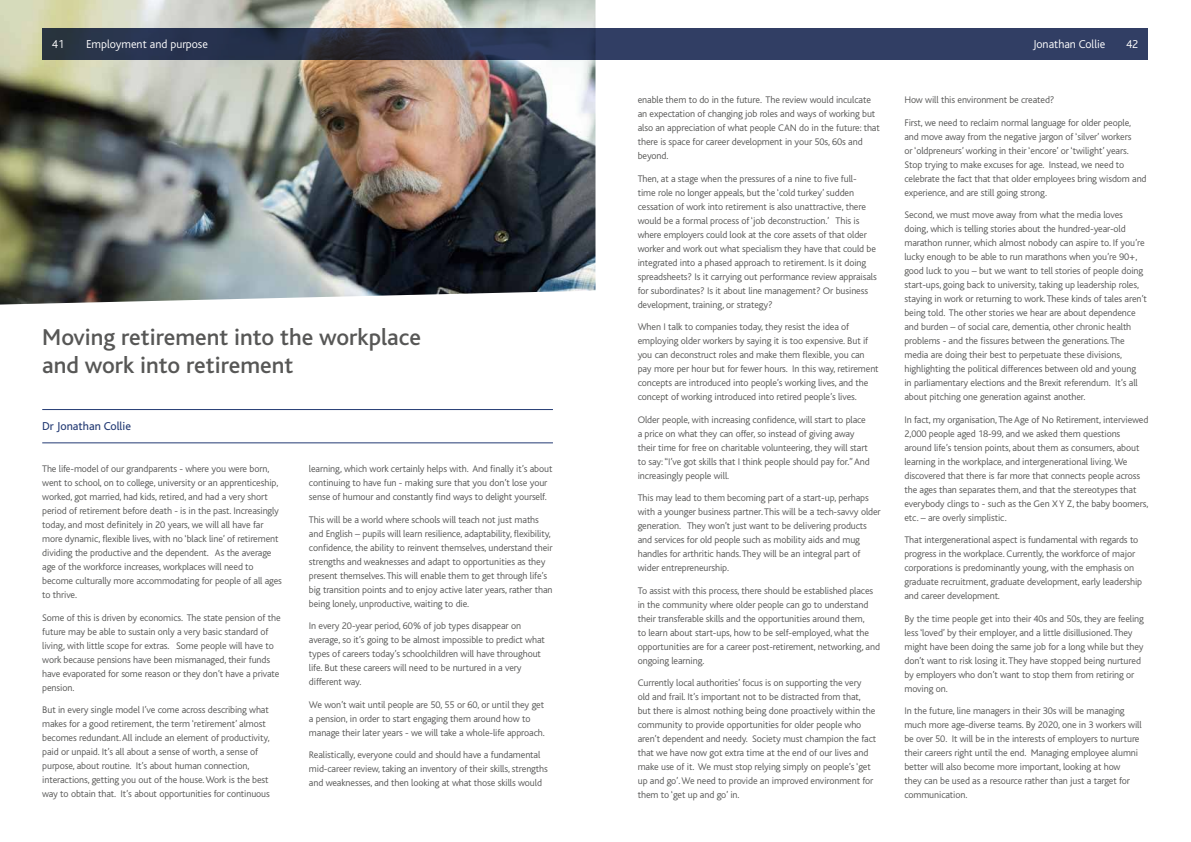
<style>
.page{position:relative;width:1191px;height:842px;background:#fff}
.page>*{position:absolute;margin:0;border:0;box-sizing:border-box;transform-origin:0 0}
.t1{font:500 24px/28px "Bliss";color:#575756}
.t2{font:300 12px "Bliss";color:#fff}
.t3{font:12px "Bliss";color:#243b74}
.t4{font:300 10px/14px "Bliss";letter-spacing:-.01em;color:#575756}
</style>
<div class="page">
<hr style="left:42px;top:409px;width:511px;height:1px;background:#243b74">
<hr style="left:42px;top:443px;width:511px;height:1px;background:#243b74">
<img style="left:0;top:0;width:595px;height:305px">
<svg style="left:42px;top:28px;width:1106px;height:32px;background:#2c3756"></svg>
<p class="t2" style="left:52px;top:38px;width:14px">41</p>
<p class="t2" style="left:86px;top:38px;width:123px">Employment and purpose</p>
<p class="t2" style="left:1033px;top:38px;width:74px">Jonathan Collie</p>
<p class="t2" style="left:1126px;top:38px;width:14px">42</p>
<h1 class="t1" style="left:42px;top:324px;width:380px">Moving retirement into the workplace and work into retirement</h1>
<p class="t3" style="left:42px;top:420px;width:90px">Dr Jonathan Collie</p>
<p class="t4" style="left:42px;top:462px;width:241px">The life-model of our grandparents - where you were born, went to school, on to college, university or an apprenticeship, worked, got married, had kids, retired, and had a very short period of retirement before death - is in the past. Increasingly today, and most definitely in 20 years, we will all have far more dynamic, flexible lives, with no ‘black line’ of retirement dividing the productive and the dependent. As the average age of the workforce increases, workplaces will need to become culturally more accommodating for people of all ages to thrive.</p>
<p class="t4" style="left:42px;top:610px;width:240px">Some of this is driven by economics. The state pension of the future may be able to sustain only a very basic standard of living, with little scope for extras. Some people will have to work because pensions have been mismanaged, their funds have evaporated for some reason or they don’t have a private pension.</p>
<p class="t4" style="left:42px;top:703px;width:229px">But in every single model I’ve come across describing what makes for a good retirement, the term ‘retirement’ almost becomes redundant. All include an element of productivity, paid or unpaid. It’s all about a sense of worth, a sense of purpose, about routine. It’s about human connection, interactions, getting you out of the house. Work is the best way to obtain that. It’s about opportunities for continuous</p>
<p class="t4" style="left:309px;top:462px;width:245px">learning, which work certainly helps with. And finally it’s about continuing to have fun - making sure that you don’t lose your sense of humour and constantly find ways to delight yourself.</p>
<p class="t4" style="left:309px;top:512px;width:245px">This will be a world where schools will teach not just maths and English – pupils will learn resilience, adaptability, flexibility, confidence, the ability to reinvent themselves, understand their strengths and weaknesses and adapt to opportunities as they present themselves. This will enable them to get through life’s big transition points and to enjoy active later years, rather than being lonely, unproductive, waiting to die.</p>
<p class="t4" style="left:309px;top:619px;width:237px">In every 20-year period, 60% of job types disappear on average, so it’s going to be almost impossible to predict what types of careers today’s schoolchildren will have throughout life. But these careers will need to be nurtured in a very different way.</p>
<p class="t4" style="left:309px;top:697px;width:237px">We won’t wait until people are 50, 55 or 60, or until they get a pension, in order to start engaging them around how to manage their later years - we will take a whole-life approach.</p>
<p class="t4" style="left:309px;top:748px;width:240px">Realistically, everyone could and should have a fundamental mid-career review, taking an inventory of their skills, strengths and weaknesses, and then looking at what those skills would</p>
<p class="t4" style="left:638px;top:93px;width:244px">enable them to do in the future. The review would inculcate an expectation of changing job roles and ways of working but also an appreciation of what people CAN do in the future: that there is space for career development in your 50s, 60s and beyond.</p>
<p class="t4" style="left:638px;top:171px;width:241px">Then, at a stage when the pressures of a nine to five full&shy;time role no longer appeals, but the ‘cold turkey’ sudden cessation of work into retirement is also unattractive, there would be a formal process of ‘job deconstruction.’ This is where employers could look at the core assets of that older worker and work out what specialism they have that could be integrated into a phased approach to retirement. Is it doing spreadsheets? Is it carrying out performance review appraisals for subordinates? Is it about line management? Or business development, training, or strategy?</p>
<p class="t4" style="left:638px;top:320px;width:242px">When I talk to companies today, they resist the idea of employing older workers by saying it is too expensive. But if you can deconstruct roles and make them flexible, you can pay more per hour but for fewer hours. In this way, retirement concepts are introduced into people’s working lives, and the concept of working introduced into retired people’s lives.</p>
<p class="t4" style="left:638px;top:412px;width:234px">Older people, with increasing confidence, will start to place a price on what they can offer, so instead of giving away their time for free on charitable volunteering, they will start to say: “I’ve got skills that I think people should pay for.” And increasingly people will.</p>
<p class="t4" style="left:638px;top:491px;width:244px">This may lead to them becoming part of a start-up, perhaps with a younger business partner. This will be a tech-savvy older generation. They won’t just want to be delivering products and services for old people such as mobility aids and mug handles for arthritic hands. They will be an integral part of wider entrepreneurship.</p>
<p class="t4" style="left:638px;top:583px;width:244px">To assist with this process, there should be established places in the community where older people can go to understand their transferable skills and the opportunities around them,<br>to learn about start-ups, how to be self-employed, what the opportunities are for a career post-retirement, networking, and ongoing learning.</p>
<p class="t4" style="left:638px;top:676px;width:240px">Currently local authorities’ focus is on supporting the very<br>old and frail. It’s important not to be distracted from that, but there is almost nothing being done proactively within the community to provide opportunities for older people who aren’t dependent and needy. Society must champion the fact that we have now got extra time at the end of our lives and make use of it. We must stop relying simply on people’s ‘get up and go’. We need to provide an improved environment for them to ‘get up and go’ in.</p>
<p class="t4" style="left:904px;top:93px;width:151px">How will this environment be created?</p>
<p class="t4" style="left:904px;top:115px;width:244px">First, we need to reclaim normal language for older people, and move away from the negative jargon of ‘silver’ workers<br>or ‘oldpreneurs’ working in their ‘encore’ or ‘twilight’ years.<br>Stop trying to make excuses for age. Instead, we need to celebrate the fact that that older employees bring wisdom and experience, and are still going strong.</p>
<p class="t4" style="left:904px;top:208px;width:244px">Second, we must move away from what the media loves doing, which is telling stories about the hundred-year-old marathon runner, which almost nobody can aspire to. If you’re lucky enough to be able to run marathons when you’re 90+, good luck to you – but we want to tell stories of people doing start-ups, going back to university, taking up leadership roles, staying in work or returning to work. These kinds of tales aren’t being told. The other stories we hear are about dependence and burden – of social care, dementia, other chronic health problems - and the fissures between the generations. The media are doing their best to perpetuate these divisions, highlighting the political differences between old and young<br>in parliamentary elections and the Brexit referendum. It’s all about pitching one generation against another.</p>
<p class="t4" style="left:904px;top:412px;width:245px">In fact, my organisation, The Age of No Retirement, interviewed 2,000 people aged 18-99, and we asked them questions around life’s tension points, about them as consumers, about learning in the workplace, and intergenerational living. We discovered that there is far more that connects people across the ages than separates them, and that the stereotypes that everybody clings to - such as the Gen X Y Z, the baby boomers, etc. – are overly simplistic.</p>
<p class="t4" style="left:904px;top:533px;width:239px">That intergenerational aspect is fundamental with regards to progress in the workplace. Currently, the workforce of major corporations is predominantly young, with the emphasis on graduate recruitment, graduate development, early leadership and career development.</p>
<p class="t4" style="left:904px;top:611px;width:241px">By the time people get into their 40s and 50s, they are feeling less ‘loved’ by their employer, and a little disillusioned. They might have been doing the same job for a long while but they don’t want to risk losing it. They have stopped being nurtured by employers who don’t want to stop them from retiring or moving on.</p>
<p class="t4" style="left:904px;top:704px;width:239px">In the future, line managers in their 30s will be managing much more age-diverse teams. By 2020, one in 3 workers will be over 50. It will be in the interests of employers to nurture their careers right until the end. Managing employee alumni better will also become more important, looking at how<br>they can be used as a resource rather than just a target for communication.</p>
</div>
